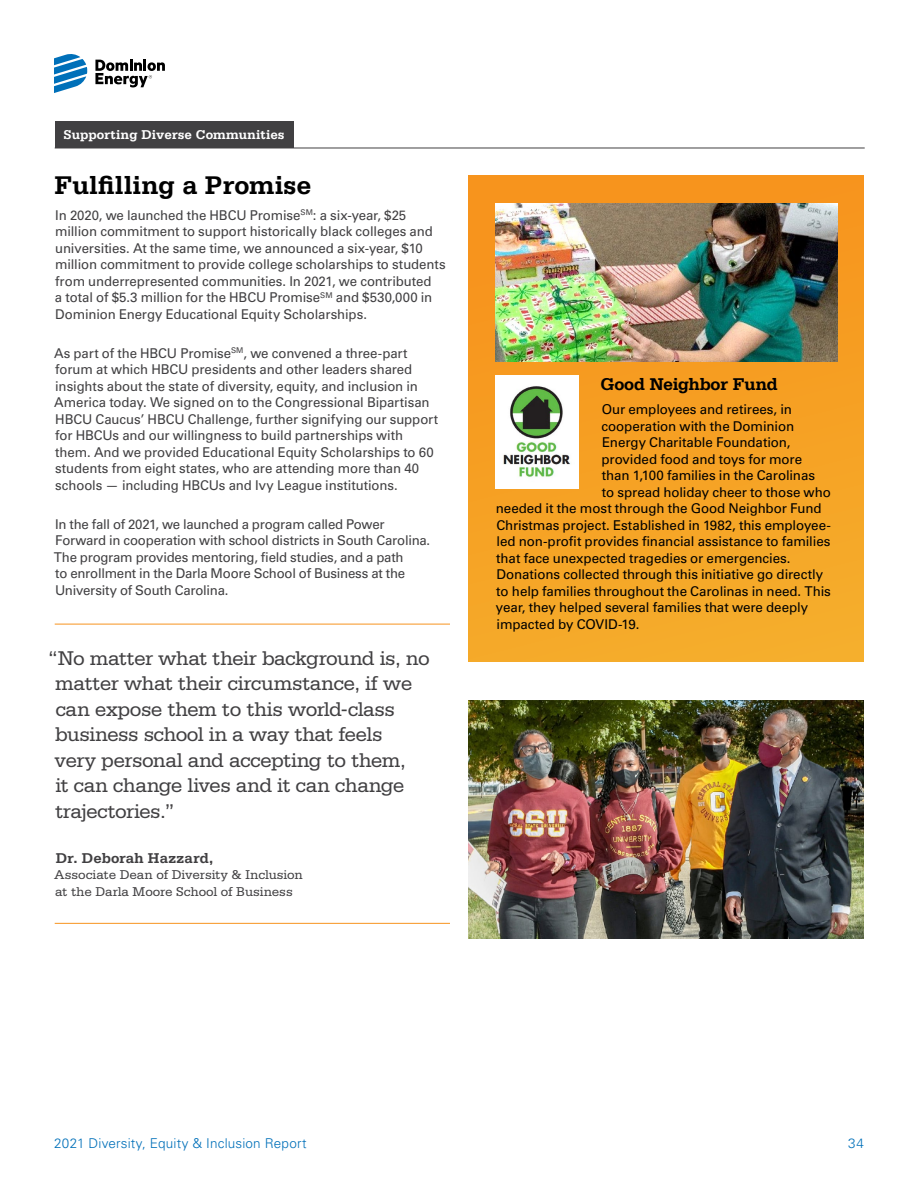
<style>
.page{position:relative;width:918px;height:1188px;background:#fff}
.page>*{position:absolute;margin:0;border:0;box-sizing:border-box;transform-origin:0 0}
.Body-Copy_Header__H4{font:700 27px "Serifa Std";letter-spacing:-.01em;color:#000}
.quote-communities{font:21px/25.5px "Serifa Std";letter-spacing:-.025em;color:#414042}
.Body-Copy_Paragraph{font:700 18px "Serifa Std";letter-spacing:-.01em;color:#000}
.quote-communities-2{font:700 15px "Serifa Std";color:#414042}
.Body-Copy_Paragraph-2{font:13.5px/16.5px "Univers LT Std";letter-spacing:-.01em;color:#414042}
.Body-Copy_Paragraph-3{font:13.5px "Univers LT Std";letter-spacing:-.01em;color:#000}
.quote-communities-3{font:13.5px/16.5px "Serifa Std";letter-spacing:-.005em;color:#414042}
.t1{font:300 13.5px "Univers LT Std";letter-spacing:.015em;color:#0070b9}
.Section_Header{font:700 13.5px "Serifa Std";color:#fff}
</style>
<div class="page">
<svg style="left:54px;top:54px;width:33px;height:39px"></svg>
<svg style="left:95px;top:60px;width:70px;height:27px"></svg>
<div style="left:55px;top:121px;width:239px;height:26px;background:#414042"></div>
<hr style="left:55px;top:148px;width:810px;height:1px;background:#414042">
<hr style="left:55px;top:624px;width:395px;height:1px;background:#f7941e">
<hr style="left:55px;top:923px;width:395px;height:1px;background:#f7941e">
<div style="left:468px;top:176px;width:396px;height:486px;background:linear-gradient(to bottom,#f7921c,#f5ac2b)"></div>
<img style="left:495px;top:203px;width:342px;height:158px">
<div style="left:495px;top:375px;width:84px;height:114px;background:#fff"></div>
<img style="left:503px;top:386px;width:68px;height:91px">
<img style="left:468px;top:701px;width:396px;height:238px">
<p class="Section_Header" style="left:64px;top:127px;width:223px">Supporting Diverse Communities</p>
<p class="Body-Copy_Header__H4" style="left:55px;top:169px;width:258px">Fulfilling a Promise</p>
<p class="Body-Copy_Paragraph-2" style="left:55px;top:207px;width:392px">In 2020, we launched the HBCU Promise<sup>SM</sup>: a six-year, $25 million commitment to support historically black colleges and universities. At the same time, we announced a six-year, $10 million commitment to provide college scholarships to students from underrepresented communities. In 2021, we contributed<br>a total of $5.3 million for the HBCU Promise<sup>SM</sup> and $530,000 in Dominion Energy Educational Equity Scholarships.</p>
<p class="Body-Copy_Paragraph-2" style="left:54px;top:345px;width:385px">As part of the HBCU Promise<sup>SM</sup>, we convened a three-part forum at which HBCU presidents and other leaders shared insights about the state of diversity, equity, and inclusion in America today. We signed on to the Congressional Bipartisan HBCU Caucus’ HBCU Challenge, further signifying our support for HBCUs and our willingness to build partnerships with them. And we provided Educational Equity Scholarships to 60 students from eight states, who are attending more than 40 schools — including HBCUs and Ivy League institutions.</p>
<p class="Body-Copy_Paragraph-2" style="left:54px;top:516px;width:378px">In the fall of 2021, we launched a program called Power Forward in cooperation with school districts in South Carolina.<br>The program provides mentoring, field studies, and a path<br>to enrollment in the Darla Moore School of Business at the University of South Carolina.</p>
<p class="quote-communities" style="left:55px;top:646px;width:377px;text-indent:-8px">“No matter what their background is, no matter what their circumstance, if we can expose them to this world-class business school in a way that feels<br>very personal and accepting to them,<br>it can change lives and it can change trajectories.”</p>
<p class="quote-communities-2" style="left:56px;top:849px;width:159px">Dr. Deborah Hazzard,</p>
<p class="quote-communities-3" style="left:54px;top:867px;width:250px">Associate Dean of Diversity &amp; Inclusion at the Darla Moore School of Business</p>
<p class="Body-Copy_Paragraph" style="left:600px;top:374px;width:179px">Good Neighbor Fund</p>
<p class="Body-Copy_Paragraph-3" style="left:602px;top:402px;width:192px">Our employees and retirees, in</p>
<p class="Body-Copy_Paragraph-3" style="left:601px;top:418px;width:194px">cooperation with the Dominion</p>
<p class="Body-Copy_Paragraph-3" style="left:602px;top:435px;width:190px">Energy Charitable Foundation,</p>
<p class="Body-Copy_Paragraph-3" style="left:602px;top:451px;width:202px">provided food and toys for more</p>
<p class="Body-Copy_Paragraph-3" style="left:602px;top:468px;width:215px">than 1,100 families in the Carolinas</p>
<p class="Body-Copy_Paragraph-3" style="left:602px;top:484px;width:231px">to spread holiday cheer to those who</p>
<p class="Body-Copy_Paragraph-3" style="left:496px;top:501px;width:327px">needed it the most through the Good Neighbor Fund</p>
<p class="Body-Copy_Paragraph-3" style="left:496px;top:517px;width:336px">Christmas project. Established in 1982, this employee-</p>
<p class="Body-Copy_Paragraph-3" style="left:496px;top:534px;width:336px">led non-profit provides financial assistance to families</p>
<p class="Body-Copy_Paragraph-3" style="left:496px;top:550px;width:296px">that face unexpected tragedies or emergencies.</p>
<p class="Body-Copy_Paragraph-3" style="left:496px;top:567px;width:328px">Donations collected through this initiative go directly</p>
<p class="Body-Copy_Paragraph-3" style="left:496px;top:583px;width:336px">to help families throughout the Carolinas in need. This</p>
<p class="Body-Copy_Paragraph-3" style="left:496px;top:600px;width:314px">year, they helped several families that were deeply</p>
<p class="Body-Copy_Paragraph-3" style="left:497px;top:616px;width:144px">impacted by COVID-19.</p>
<p class="t1" style="left:54px;top:1135px;width:254px">2021 Diversity, Equity &amp; Inclusion Report</p>
<p class="t1" style="left:848px;top:1135px;width:17px">34</p>
</div>
